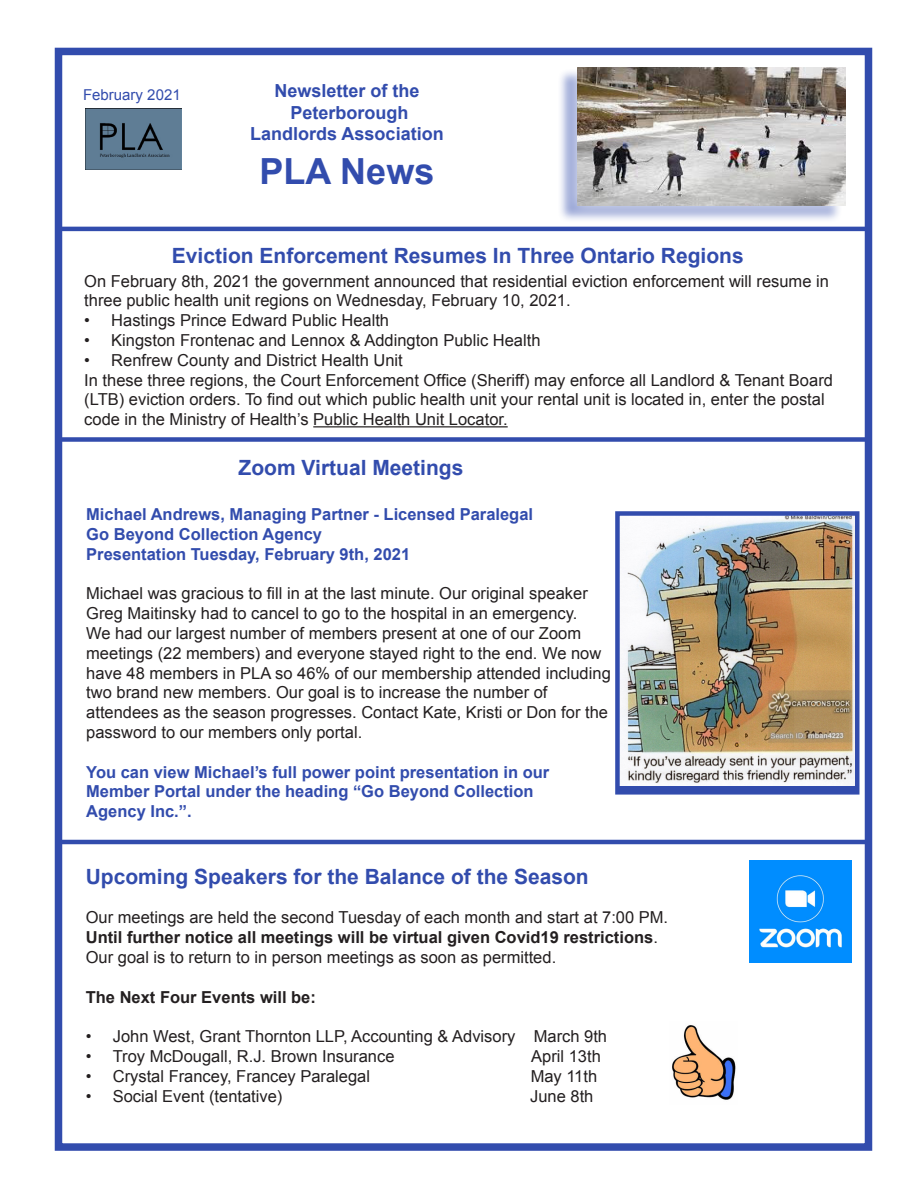
<style>
.page{position:relative;width:918px;height:1188px;background:#fff}
.page>*{position:absolute;margin:0;border:0;box-sizing:border-box;transform-origin:0 0}
.t1{font:700 36px "Arial";color:#324cad}
.t2{font:700 21px "Arial";color:#324cad}
.t3{font:700 18px/21.6px "Arial";color:#324cad;text-align:center}
.t4{font:16.5px/19.8px "Arial";color:#231f20}
.t5{font:700 16.5px/19.8px "Arial";color:#324cad}
.t6{font:700 16.5px "Arial";color:#231f20}
.t7{font:15px "Arial";color:#324cad}
.s1{font-weight:700}
</style>
<div class="page">
<div style="left:55px;top:48px;width:817px;height:1103px;border:8px solid #324cad"></div>
<hr style="left:58px;top:227px;width:810px;height:4px;background:#324cad">
<div style="left:557px;top:68px;width:285px;height:155px;background:#324cad;opacity:.5"></div>
<div style="left:563px;top:53px;width:295px;height:166px;background:#fff;opacity:.75"></div>
<img style="left:577px;top:68px;width:269px;height:138px">
<img style="left:86px;top:108px;width:96px;height:62px">
<div style="left:57px;top:437px;width:810px;height:5px;background:#324cad"></div>
<hr style="left:60px;top:840px;width:809px;height:4px;background:#324cad">
<hr style="left:313px;top:426px;width:195px;height:1px;background:#231f20">
<img style="left:750px;top:861px;width:101px;height:101px">
<img style="left:672px;top:1025px;width:64px;height:75px">
<img style="left:620px;top:516px;width:235px;height:270px">
<div style="left:615px;top:511px;width:245px;height:284px;border:4px solid #324cad"></div>
<p class="t7" style="left:83px;top:85px;width:99px">February 2021</p>
<p class="t3" style="left:250px;top:81px;width:195px">Newsletter of the<br>Peterborough<br>Landlords Association</p>
<h1 class="t1" style="left:260px;top:147px;width:176px">PLA News</h1>
<p class="t2" style="left:172px;top:242px;width:573px">Eviction Enforcement Resumes In Three Ontario Regions</p>
<p class="t4" style="left:84px;top:271px;width:746px">On February 8th, 2021 the government announced that residential eviction enforcement will resume in three public health unit regions on Wednesday, February 10, 2021.</p>
<p class="t4" style="left:84px;top:311px;width:306px">• Hastings Prince Edward Public Health</p>
<p class="t4" style="left:84px;top:330px;width:458px">• Kingston Frontenac and Lennox &amp; Addington Public Health</p>
<p class="t4" style="left:84px;top:350px;width:750px">• Renfrew County and District Health Unit<br>In these three regions, the Court Enforcement Office (Sheriff) may enforce all Landlord &amp; Tenant Board (LTB) eviction orders. To find out which public health unit your rental unit is located in, enter the postal code in the Ministry of Health’s Public Health Unit Locator.</p>
<p class="t2" style="left:239px;top:454px;width:226px">Zoom Virtual Meetings</p>
<p class="t5" style="left:86px;top:505px;width:448px">Michael Andrews, Managing Partner - Licensed Paralegal<br>Go Beyond Collection Agency<br>Presentation Tuesday, February 9th, 2021</p>
<p class="t4" style="left:86px;top:584px;width:526px">Michael was gracious to fill in at the last minute. Our original speaker Greg Maitinsky had to cancel to go to the hospital in an emergency.<br>We had our largest number of members present at one of our Zoom meetings (22 members) and everyone stayed right to the end. We now have 48 members in PLA so 46% of our membership attended including two brand new members. Our goal is to increase the number of attendees as the season progresses. Contact Kate, Kristi or Don for the password to our members only portal.</p>
<p class="t5" style="left:86px;top:763px;width:465px">You can view Michael’s full power point presentation in our<br>Member Portal under the heading “Go Beyond Collection<br>Agency Inc.”.</p>
<p class="t2" style="left:86px;top:863px;width:504px">Upcoming Speakers for the Balance of the Season</p>
<p class="t4" style="left:86px;top:908px;width:584px">Our meetings are held the second Tuesday of each month and start at 7:00 PM.<br><span class="s1">Until further notice all meetings will be virtual given Covid19 restrictions</span>.<br>Our goal is to return to in person meetings as soon as permitted.</p>
<p class="t6" style="left:86px;top:986px;width:232px">The Next Four Events will be:</p>
<p class="t4" style="left:86px;top:1027px;width:523px">• John West, Grant Thornton LLP, Accounting &amp; Advisory March 9th</p>
<p class="t4" style="left:86px;top:1046px;width:310px">• Troy McDougall, R.J. Brown Insurance</p>
<p class="t4" style="left:531px;top:1046px;width:71px">April 13th</p>
<p class="t4" style="left:86px;top:1066px;width:286px">• Crystal Francey, Francey Paralegal</p>
<p class="t4" style="left:531px;top:1066px;width:68px">May 11th</p>
<p class="t4" style="left:86px;top:1086px;width:198px">• Social Event (tentative)</p>
<p class="t4" style="left:530px;top:1086px;width:65px">June 8th</p>
</div>
